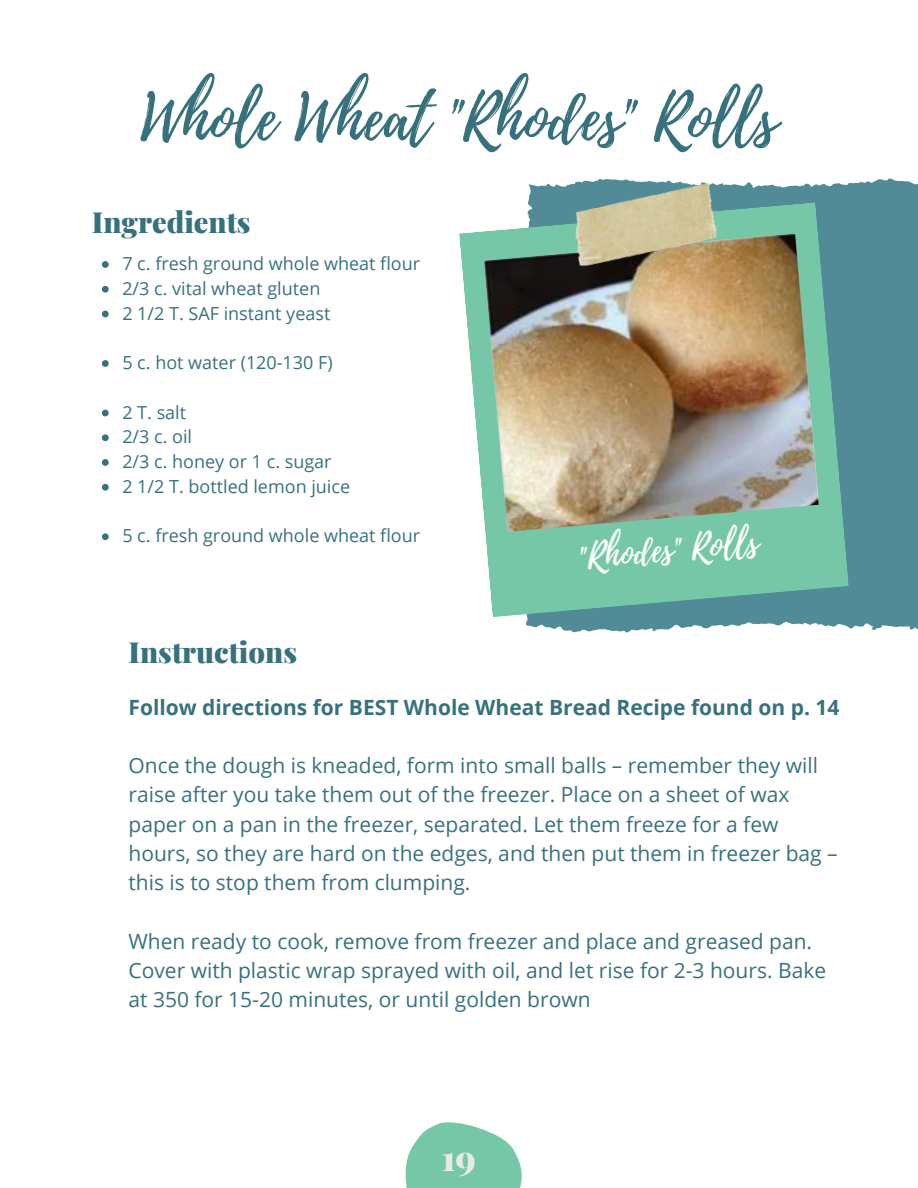
<style>
.page{position:relative;width:918px;height:1188px;background:#fff}
.page>*{position:absolute;margin:0;border:0;box-sizing:border-box;transform-origin:0 0}
.t1{font:63px "Playlist Script";color:#38717e}
.t2{font:900 35.1px "Playfair Display";color:#e6eae4}
.t3{font:34.5px "Playlist Script";color:#fff}
.t4{font:900 29.1px "Playfair Display";color:#38717e}
.t5{font:21px/29.2px "Open Sans";color:#38717e}
.t6{font:700 21px "Open Sans";color:#38717e}
.t7{font:18px "Open Sans";color:#38717e}
</style>
<div class="page">
<svg style="left:526px;top:178px;width:392px;height:455px;background:#6296a1"></svg>
<svg style="left:459px;top:202px;width:390px;height:415px;background:#82c1b1"></svg>
<img style="left:484px;top:233px;width:335px;height:299px">
<img style="left:566px;top:178px;width:157px;height:92px">
<svg style="left:405px;top:1122px;width:117px;height:66px"></svg>
<svg style="left:102px;top:261px;width:7px;height:7px"></svg>
<svg style="left:102px;top:286px;width:7px;height:7px"></svg>
<svg style="left:102px;top:311px;width:7px;height:6px"></svg>
<svg style="left:102px;top:360px;width:7px;height:7px"></svg>
<svg style="left:102px;top:410px;width:7px;height:6px"></svg>
<svg style="left:102px;top:434px;width:7px;height:7px"></svg>
<svg style="left:102px;top:459px;width:7px;height:7px"></svg>
<svg style="left:102px;top:484px;width:7px;height:7px"></svg>
<svg style="left:102px;top:533px;width:7px;height:7px"></svg>
<h4 class="t1" style="left:140px;top:73px;width:639px">Whole Wheat "Rhodes" Rolls</h4>
<h3 class="t4" style="left:92px;top:202px;width:160px">Ingredients</h3>
<p class="t7" style="left:122px;top:251px;width:299px">7 c. fresh ground whole wheat flour</p>
<p class="t7" style="left:122px;top:276px;width:199px">2/3 c. vital wheat gluten</p>
<p class="t7" style="left:122px;top:300px;width:210px">2 1/2 T. SAF instant yeast</p>
<p class="t7" style="left:122px;top:350px;width:212px">5 c. hot water (120-130 F)</p>
<p class="t7" style="left:122px;top:399px;width:65px">2 T. salt</p>
<p class="t7" style="left:122px;top:424px;width:71px">2/3 c. oil</p>
<p class="t7" style="left:122px;top:449px;width:211px">2/3 c. honey or 1 c. sugar</p>
<p class="t7" style="left:122px;top:474px;width:229px">2 1/2 T. bottled lemon juice</p>
<h2 class="t7" style="left:122px;top:523px;width:299px">5 c. fresh ground whole wheat flour</h2>
<p class="t4" style="left:129px;top:631px;width:170px">Instructions</p>
<h5 class="t3" style="left:577px;top:533px;width:182px;rotate:-5deg">"Rhodes" Rolls</h5>
<h3 class="t6" style="left:129px;top:692px;width:712px">Follow directions for BEST Whole Wheat Bread Recipe found on p. 14</h3>
<p class="t5" style="left:129px;top:750px;width:711px">Once the dough is kneaded, form into small balls – remember they will raise after you take them out of the freezer. Place on a sheet of wax paper on a pan in the freezer, separated. Let them freeze for a few hours, so they are hard on the edges, and then put them in freezer bag – this is to stop them from clumping.</p>
<p class="t5" style="left:129px;top:926px;width:699px">When ready to cook, remove from freezer and place and greased pan.<br>Cover with plastic wrap sprayed with oil, and let rise for 2-3 hours. Bake at 350 for 15-20 minutes, or until golden brown</p>
<h5 class="t2" style="left:442px;top:1133px;width:36px">19</h5>
</div>
